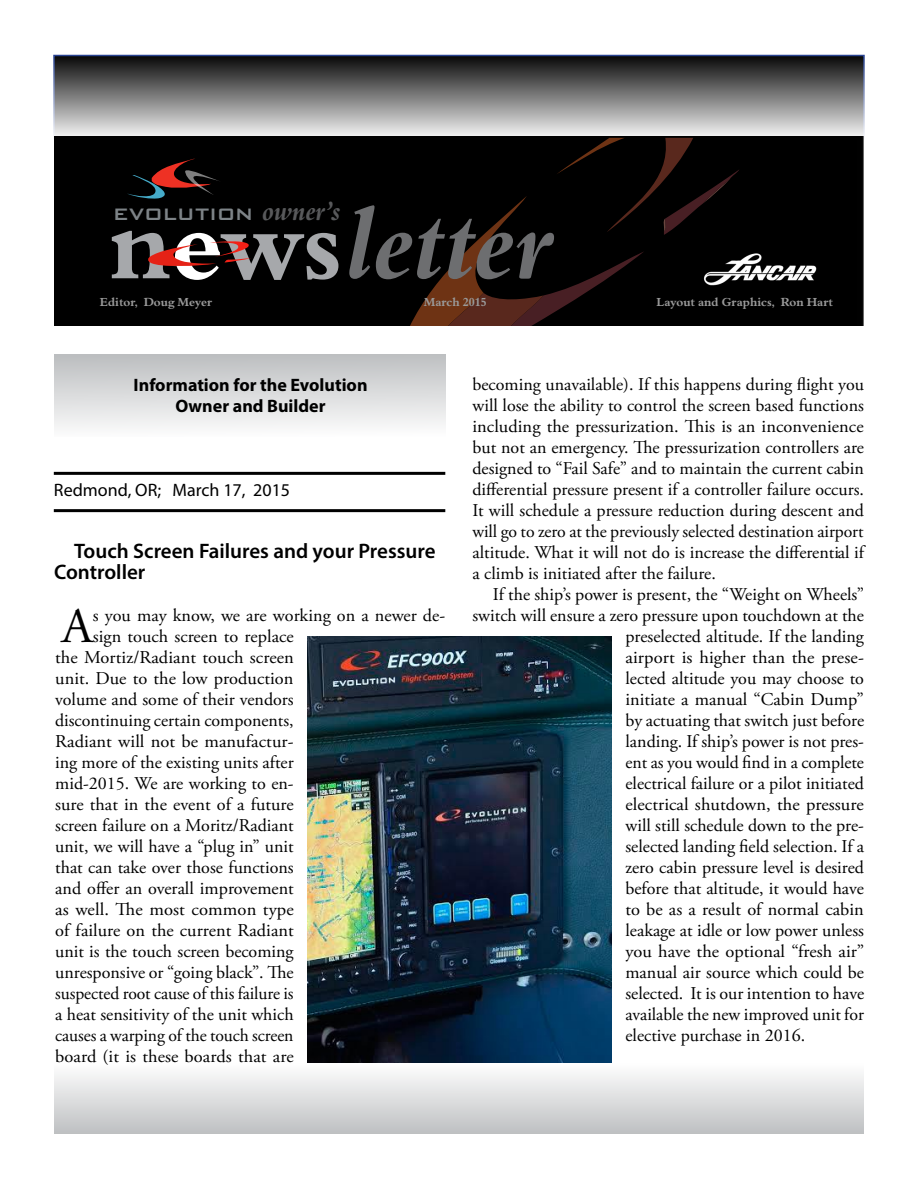
<style>
.page{position:relative;width:918px;height:1188px;background:#fff}
.page>*{position:absolute;margin:0;border:0;box-sizing:border-box;transform-origin:0 0}
.t1{font:102.15px "Aldine 401 BT Bold Italic A";color:#6d6e70}
.t2{font:49.65px "Adobe Garamond Pro";color:#000}
.t3{font:500 27px "Bank Gothic BT";color:#7d8387;scale:.94 1}
.t4{font:600 21px/21px "Myriad Pro";color:#000}
.t5{font:18px/21px "Adobe Garamond Pro";color:#000;text-align:justify}
.t6{font:700 18px/21.6px "Myriad Pro";color:#000;text-align:center}
.t7{font:18px "Myriad Pro";color:#000}
.t8{font:12px "Aldine 401 BT Bold A";color:#999}
.s1{font-family:"Aldine 401 BT Bold Italic A";font-weight:400;color:#58595b}
.s2{font-family:"Aldine 401 BT Bold A";color:#a6a8ab}
.s3{font-family:"Aldine 401 BT Bold A";color:#fff}
</style>
<div class="page">
<div style="left:54px;top:1063px;width:810px;height:71px;background:linear-gradient(to bottom,#fff,#bec0c2)"></div>
<div style="left:54px;top:355px;width:392px;height:82px;background:linear-gradient(to bottom,#bdbfc1,#fcfcfc)"></div>
<div style="left:54px;top:56px;width:810px;height:83px;background:linear-gradient(to bottom,#090909,#f9f9f9)"></div>
<div style="left:53px;top:55px;width:812px;height:85px;border:2px solid #25408f"></div>
<div style="left:54px;top:136px;width:810px;height:190px;background:#000"></div>
<img style="left:739px;top:252px;width:83px;height:33px">
<svg style="left:127px;top:159px;width:94px;height:41px;background:#291312"></svg>
<svg style="left:409px;top:138px;width:330px;height:188px;background:#0d0604"></svg>
<svg style="left:148px;top:241px;width:103px;height:26px;background:#380805"></svg>
<hr style="left:54px;top:472px;width:391px;height:3px;background:#000">
<hr style="left:54px;top:509px;width:391px;height:3px;background:#000">
<img style="left:308px;top:637px;width:304px;height:426px">
<h3 class="t3" style="left:113px;top:198px;width:244px">evolution <span class="s1">owner’s</span></h3>
<h1 class="t1" style="left:109px;top:180px;width:445px"><span class="s2">n</span><span class="s3">e</span><span class="s2">ws</span>letter</h1>
<p class="t8" style="left:100px;top:294px;width:114px">Editor, Doug Meyer</p>
<p class="t8" style="left:424px;top:294px;width:64px">March 2015</p>
<p class="t8" style="left:656px;top:294px;width:178px">Layout and Graphics, Ron Hart</p>
<p class="t6" style="left:134px;top:373px;width:235px">Information for the Evolution<br>Owner and Builder</p>
<p class="t7" style="left:54px;top:479px;width:238px">Redmond, OR; March 17, 2015</p>
<p class="t4" style="left:54px;top:540px;width:383px;text-indent:20px">Touch Screen Failures and your Pressure<br>Controller</p>
<h2 class="t2" style="left:62px;top:596px;width:32px">A</h2>
<p class="t5" style="left:93px;top:605px;width:354px">s you may know, we are working on a newer de-</p>
<p class="t5" style="left:93px;top:626px;width:202px">sign touch screen to replace</p>
<p class="t5" style="left:55px;top:647px;width:240px">the Mortiz/Radiant touch screen</p>
<p class="t5" style="left:55px;top:668px;width:240px">unit. Due to the low production</p>
<p class="t5" style="left:55px;top:689px;width:240px">volume and some of their vendors</p>
<p class="t5" style="left:55px;top:710px;width:240px">discontinuing certain components,</p>
<p class="t5" style="left:55px;top:731px;width:240px">Radiant will not be manufactur-</p>
<p class="t5" style="left:55px;top:752px;width:240px">ing more of the existing units after</p>
<p class="t5" style="left:55px;top:773px;width:240px">mid-2015. We are working to en-</p>
<p class="t5" style="left:55px;top:794px;width:240px">sure that in the event of a future</p>
<p class="t5" style="left:55px;top:815px;width:240px">screen failure on a Moritz/Radiant</p>
<p class="t5" style="left:55px;top:836px;width:240px">unit, we will have a “plug in” unit</p>
<p class="t5" style="left:55px;top:857px;width:240px">that can take over those functions</p>
<p class="t5" style="left:55px;top:878px;width:240px">and offer an overall improvement</p>
<p class="t5" style="left:55px;top:899px;width:240px">as well. The most common type</p>
<p class="t5" style="left:55px;top:920px;width:240px">of failure on the current Radiant</p>
<p class="t5" style="left:55px;top:941px;width:240px">unit is the touch screen becoming</p>
<p class="t5" style="left:55px;top:962px;width:240px">unresponsive or “going black”. The</p>
<p class="t5" style="left:55px;top:983px;width:240px">suspected root cause of this failure is</p>
<p class="t5" style="left:55px;top:1004px;width:240px">a heat sensitivity of the unit which</p>
<p class="t5" style="left:55px;top:1025px;width:240px">causes a warping of the touch screen</p>
<p class="t5" style="left:55px;top:1046px;width:240px">board (it is these boards that are</p>
<p class="t5" style="left:472px;top:374px;width:393px">becoming unavailable). If this happens during flight you will lose the ability to control the screen based functions including the pressurization. This is an inconvenience but not an emergency. The pressurization controllers are designed to “Fail Safe” and to maintain the current cabin differential pressure present if a controller failure occurs.<br>It will schedule a pressure reduction during descent and will go to zero at the previously selected destination airport altitude. What it will not do is increase the differential if a climb is initiated after the failure.</p>
<p class="t5" style="left:493px;top:584px;width:373px">If the ship’s power is present, the “Weight on Wheels”</p>
<p class="t5" style="left:472px;top:605px;width:393px">switch will ensure a zero pressure upon touchdown at the</p>
<p class="t5" style="left:626px;top:626px;width:240px">preselected altitude. If the landing</p>
<p class="t5" style="left:626px;top:647px;width:240px">airport is higher than the prese-</p>
<p class="t5" style="left:626px;top:668px;width:240px">lected altitude you may choose to</p>
<p class="t5" style="left:626px;top:689px;width:240px">initiate a manual “Cabin Dump”</p>
<p class="t5" style="left:626px;top:710px;width:240px">by actuating that switch just before</p>
<p class="t5" style="left:626px;top:731px;width:240px">landing. If ship’s power is not pres-</p>
<p class="t5" style="left:626px;top:752px;width:240px">ent as you would find in a complete</p>
<p class="t5" style="left:626px;top:773px;width:240px">electrical failure or a pilot initiated</p>
<p class="t5" style="left:626px;top:794px;width:240px">electrical shutdown, the pressure</p>
<p class="t5" style="left:626px;top:815px;width:240px">will still schedule down to the pre-</p>
<p class="t5" style="left:626px;top:836px;width:240px">selected landing field selection. If a</p>
<p class="t5" style="left:626px;top:857px;width:240px">zero cabin pressure level is desired</p>
<p class="t5" style="left:626px;top:878px;width:240px">before that altitude, it would have</p>
<p class="t5" style="left:626px;top:899px;width:240px">to be as a result of normal cabin</p>
<p class="t5" style="left:626px;top:920px;width:240px">leakage at idle or low power unless</p>
<p class="t5" style="left:626px;top:941px;width:240px">you have the optional “fresh air”</p>
<p class="t5" style="left:626px;top:962px;width:240px">manual air source which could be</p>
<p class="t5" style="left:626px;top:983px;width:240px">selected. It is our intention to have</p>
<p class="t5" style="left:626px;top:1004px;width:240px">available the new improved unit for</p>
<p class="t5" style="left:626px;top:1025px;width:181px">elective purchase in 2016.</p>
</div>
